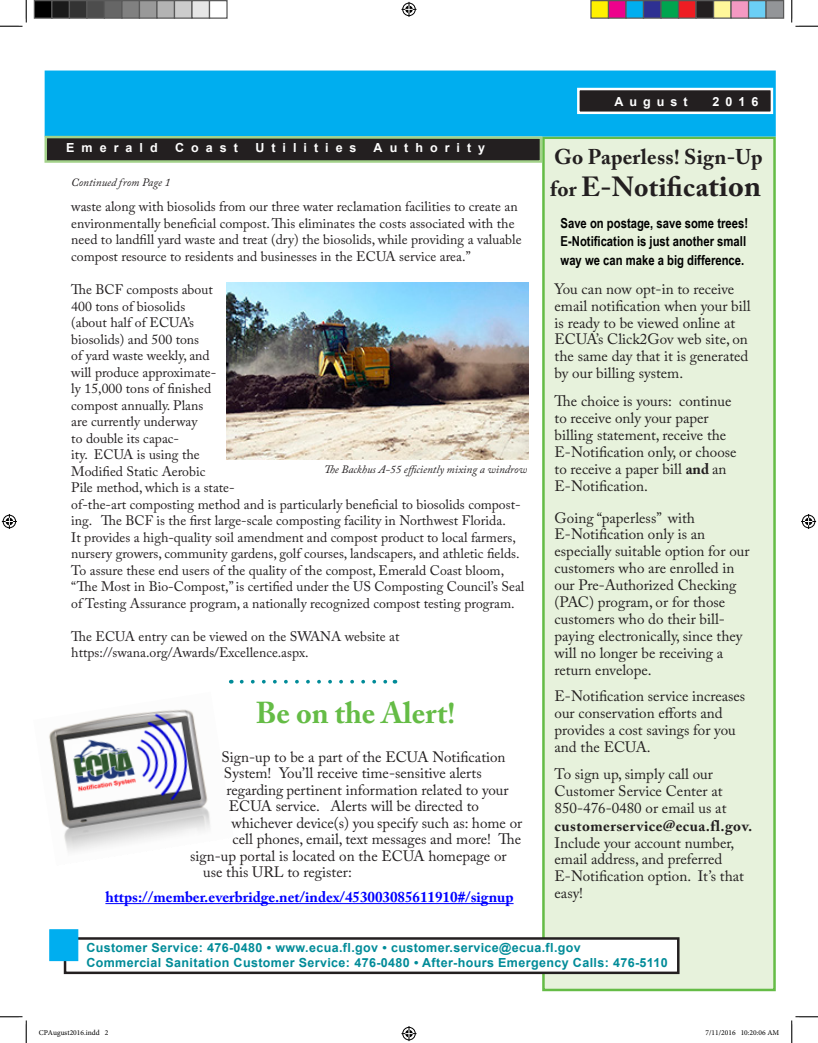
<style>
.page{position:relative;width:818px;height:1043px;background:#fff}
.page>*{position:absolute;margin:0;border:0;box-sizing:border-box;transform-origin:0 0}
.t1{font:700 30px "Adobe Caslon Pro";color:#65bc46}
.t2{font:700 27.5px "Adobe Caslon Pro";letter-spacing:.01em;color:#231f20}
.t3{font:700 21.25px "Adobe Caslon Pro";letter-spacing:.01em;color:#231f20}
.t4{font:15px/16.9px "Adobe Caslon Pro";color:#231f20}
.t5{font:700 15px "Adobe Caslon Pro";color:#00f}
.t6{font:13.75px/16.5px "Adobe Caslon Pro";color:#231f20}
.t7{font:700 13.75px/18.8px "Arial Narrow";color:#000}
.t8{font:700 12.5px "Arial";letter-spacing:.03em;color:#008b98}
.t9{font:700 12.5px "Arial";letter-spacing:.56em;color:#fff}
.t10{font:italic 11.25px "Adobe Caslon Pro";color:#231f20}
.t11{font:7.5px "Minion Pro";color:#000}
.s1{font-size:21.25px}
.s2{font-size:30px}
.s3{font-weight:700}
</style>
<div class="page">
<div style="left:542px;top:136px;width:233px;height:855px;background:#e7f2dc;border:2px solid #65bc46"></div>
<div style="left:45px;top:71px;width:730px;height:65px;background:#00aeef"></div>
<svg style="left:44px;top:134px;width:499px;height:30px;background:#40524a"></svg>
<div style="left:578px;top:89px;width:193px;height:24px;background:#231f20"></div>
<div style="left:577px;top:88px;width:196px;height:26px;border:2px solid #fff"></div>
<div style="left:65px;top:938px;width:613px;height:34px;background:#fff"></div>
<div style="left:64px;top:937px;width:615px;height:37px;border:2px solid #231f20"></div>
<div style="left:49px;top:929px;width:29px;height:32px;background:#00aeef;border:1px solid #00aeef"></div>
<svg style="left:242px;top:680px;width:153px;height:3px"></svg>
<img style="left:49px;top:709px;width:161px;height:143px">
<hr style="left:105px;top:903px;width:408px;height:1px;background:#00f">
<img style="left:226px;top:283px;width:302px;height:176px">
<svg style="left:0;top:0;width:27px;height:27px"></svg>
<svg style="left:0;top:1016px;width:27px;height:26px"></svg>
<svg style="left:791px;top:0;width:27px;height:27px"></svg>
<svg style="left:791px;top:1016px;width:27px;height:26px"></svg>
<svg style="left:401px;top:2px;width:15px;height:15px"></svg>
<svg style="left:401px;top:1026px;width:15px;height:15px"></svg>
<svg style="left:2px;top:514px;width:15px;height:15px"></svg>
<svg style="left:801px;top:514px;width:15px;height:15px"></svg>
<div style="left:34px;top:1px;width:18px;height:17px;background:#000"></div>
<div style="left:34px;top:0;width:18px;height:19px;border:1px solid #595959"></div>
<div style="left:52px;top:1px;width:17px;height:17px;background:#1a1a1a"></div>
<div style="left:51px;top:0;width:19px;height:19px;border:1px solid #595959"></div>
<div style="left:69px;top:1px;width:18px;height:17px;background:#333"></div>
<div style="left:69px;top:0;width:19px;height:19px;border:1px solid #595959"></div>
<div style="left:87px;top:1px;width:17px;height:17px;background:#4d4d4d"></div>
<div style="left:86px;top:0;width:19px;height:19px;border:1px solid #595959"></div>
<div style="left:104px;top:1px;width:18px;height:17px;background:#666"></div>
<div style="left:104px;top:0;width:18px;height:19px;border:1px solid #595959"></div>
<div style="left:122px;top:1px;width:17px;height:17px;background:#808080"></div>
<div style="left:121px;top:0;width:19px;height:19px;border:1px solid #595959"></div>
<div style="left:139px;top:1px;width:18px;height:17px;background:#999"></div>
<div style="left:139px;top:0;width:19px;height:19px;border:1px solid #595959"></div>
<div style="left:157px;top:1px;width:17px;height:17px;background:#b3b3b3"></div>
<div style="left:156px;top:0;width:19px;height:19px;border:1px solid #595959"></div>
<div style="left:174px;top:1px;width:18px;height:17px;background:#ccc"></div>
<div style="left:174px;top:0;width:18px;height:19px;border:1px solid #595959"></div>
<div style="left:192px;top:1px;width:17px;height:17px;background:#e6e6e6"></div>
<div style="left:191px;top:0;width:19px;height:19px;border:1px solid #595959"></div>
<div style="left:209px;top:0;width:19px;height:19px;border:1px solid #595959"></div>
<div style="left:591px;top:1px;width:17px;height:17px;background:#fff101"></div>
<div style="left:590px;top:0;width:19px;height:19px;border:1px solid #595959"></div>
<div style="left:608px;top:1px;width:18px;height:17px;background:#ed028c"></div>
<div style="left:608px;top:0;width:18px;height:19px;border:1px solid #595959"></div>
<div style="left:626px;top:1px;width:17px;height:17px;background:#00aeef"></div>
<div style="left:625px;top:0;width:19px;height:19px;border:1px solid #595959"></div>
<div style="left:643px;top:1px;width:18px;height:17px;background:#2e3092"></div>
<div style="left:642px;top:0;width:19px;height:19px;border:1px solid #595959"></div>
<div style="left:661px;top:1px;width:17px;height:17px;background:#00a54f"></div>
<div style="left:660px;top:0;width:19px;height:19px;border:1px solid #595959"></div>
<div style="left:678px;top:1px;width:18px;height:17px;background:#ee1d23"></div>
<div style="left:678px;top:0;width:18px;height:19px;border:1px solid #595959"></div>
<div style="left:696px;top:1px;width:17px;height:17px;background:#231f20"></div>
<div style="left:695px;top:0;width:19px;height:19px;border:1px solid #595959"></div>
<div style="left:713px;top:1px;width:18px;height:17px;background:#fff79a"></div>
<div style="left:712px;top:0;width:19px;height:19px;border:1px solid #595959"></div>
<div style="left:731px;top:1px;width:17px;height:17px;background:#f499c2"></div>
<div style="left:730px;top:0;width:19px;height:19px;border:1px solid #595959"></div>
<div style="left:748px;top:1px;width:18px;height:17px;background:#6bcff6"></div>
<div style="left:748px;top:0;width:18px;height:19px;border:1px solid #595959"></div>
<div style="left:766px;top:1px;width:17px;height:17px;background:#939598"></div>
<div style="left:765px;top:0;width:19px;height:19px;border:1px solid #595959"></div>
<p class="t9" style="left:66px;top:140px;width:93px">Emerald</p>
<p class="t9" style="left:175px;top:140px;width:64px">Coast</p>
<p class="t9" style="left:255px;top:140px;width:103px">Utilities</p>
<p class="t9" style="left:373px;top:140px;width:113px">Authority</p>
<p class="t10" style="left:71px;top:175px;width:100px">Continued from Page 1</p>
<p class="t6" style="left:71px;top:198px;width:452px">waste along with biosolids from our three water reclamation facilities to create an environmentally beneficial compost. This eliminates the costs associated with the need to landfill yard waste and treat (dry) the biosolids, while providing a valuable compost resource to residents and businesses in the ECUA service area.”</p>
<p class="t6" style="left:71px;top:281px;width:454px">The BCF composts about<br>400 tons of biosolids<br>(about half of ECUA’s<br>biosolids) and 500 tons<br>of yard waste weekly, and<br>will produce approximate-<br>ly 15,000 tons of finished<br>compost annually. Plans<br>are currently underway<br>to double its capac-<br>ity. ECUA is using the<br>Modified Static Aerobic<br>Pile method, which is a state-<br>of-the-art composting method and is particularly beneficial to biosolids compost&shy;ing. The BCF is the first large-scale composting facility in Northwest Florida.<br>It provides a high-quality soil amendment and compost product to local farmers, nursery growers, community gardens, golf courses, landscapers, and athletic fields.<br>To assure these end users of the quality of the compost, Emerald Coast bloom, “The Most in Bio-Compost,” is certified under the US Composting Council’s Seal of Testing Assurance program, a nationally recognized compost testing program.</p>
<p class="t6" style="left:71px;top:627px;width:330px">The ECUA entry can be viewed on the SWANA website at https://swana.org/Awards/Excellence.aspx.</p>
<p class="t10" style="left:324px;top:462px;width:204px">The Backhus A-55 efficiently mixing a windrow</p>
<p class="t1" style="left:256px;top:695px;width:201px">Be on the Alert!</p>
<p class="t4" style="left:221px;top:748px;width:285px">Sign-up to be a part of the ECUA Notification</p>
<p class="t4" style="left:224px;top:764px;width:259px">System! You’ll receive time-sensitive alerts</p>
<p class="t4" style="left:226px;top:781px;width:284px">regarding pertinent information related to your</p>
<p class="t4" style="left:229px;top:797px;width:252px">ECUA service. Alerts will be directed to</p>
<p class="t4" style="left:231px;top:814px;width:292px">whichever device(s) you specify such as: home or</p>
<p class="t4" style="left:232px;top:830px;width:290px">cell phones, email, text messages and more! The</p>
<p class="t4" style="left:190px;top:847px;width:318px">sign-up portal is located on the ECUA homepage or</p>
<p class="t4" style="left:203px;top:863px;width:150px">use this URL to register:</p>
<p class="t5" style="left:105px;top:888px;width:409px">https://member.everbridge.net/index/453003085611910#/signup</p>
<p class="t9" style="left:614px;top:93px;width:75px">August</p>
<p class="t9" style="left:712px;top:93px;width:47px">2016</p>
<p class="t3" style="left:554px;top:144px;width:210px">Go Paperless! Sign-Up</p>
<p class="t2" style="left:550px;top:171px;width:212px"><span class="s1">for</span> E-Notifica<span class="s2">tion</span></p>
<p class="t7" style="left:560px;top:213px;width:189px">Save on postage, save some trees!<br>E-Notification is just another small way we can make a big difference.</p>
<p class="t4" style="left:554px;top:280px;width:197px">You can now opt-in to receive email notification when your bill is ready to be viewed online at<br>ECUA’s Click2Gov web site, on the same day that it is generated by our billing system.</p>
<p class="t4" style="left:554px;top:393px;width:183px">The choice is yours: continue to receive only your paper billing statement, receive the<br>E-Notification only, or choose to receive a paper bill <span class="s3">and</span> an<br>E-Notification.</p>
<p class="t4" style="left:554px;top:509px;width:196px">Going “paperless” with<br>E-Notification only is an especially suitable option for our customers who are enrolled in our Pre-Authorized Checking (PAC) program, or for those customers who do their bill&shy;paying electronically, since they will no longer be receiving a return envelope.</p>
<p class="t4" style="left:554px;top:687px;width:192px">E-Notification service increases our conservation efforts and provides a cost savings for you</p>
<p class="t4" style="left:554px;top:738px;width:97px">and the ECUA.</p>
<p class="t4" style="left:554px;top:765px;width:199px">To sign up, simply call our<br>Customer Service Center at<br>850-476-0480 or email us at <span class="s3">customerservice@ecua.fl.gov.<br></span>Include your account number, email address, and preferred<br>E-Notification option. It’s that easy!</p>
<p class="t8" style="left:86px;top:938px;width:496px">Customer Service: 476-0480 • www.ecua.fl.gov • customer.service@ecua.fl.gov</p>
<p class="t8" style="left:86px;top:953px;width:583px">Commercial Sanitation Customer Service: 476-0480 • After-hours Emergency Calls: 476-5110</p>
<p class="t11" style="left:39px;top:1028px;width:71px">CPAugust2016.indd 2</p>
<p class="t11" style="left:705px;top:1028px;width:75px">7/11/2016 10:20:06 AM</p>
</div>
